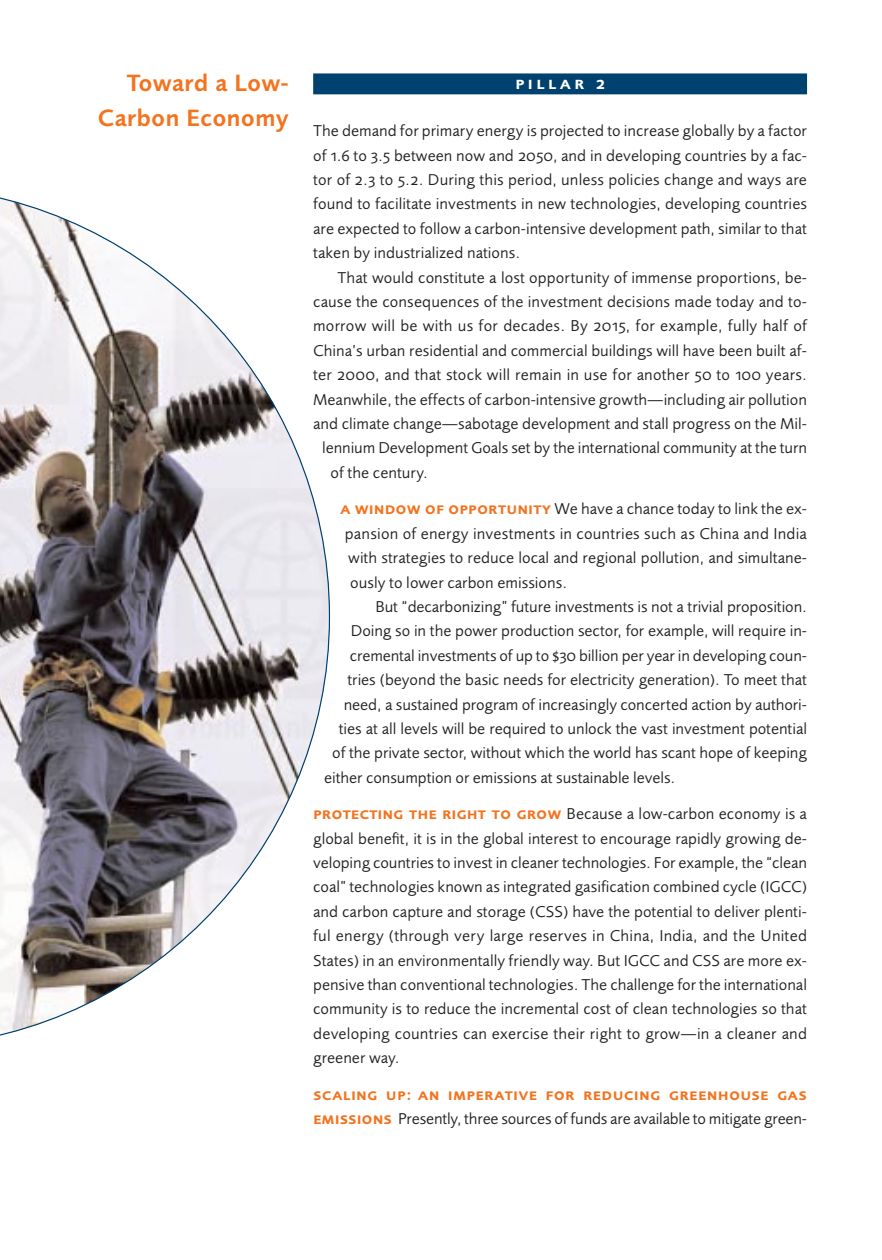
<style>
.page{position:relative;width:882px;height:1260px;background:#fff}
.page>*{position:absolute;margin:0;border:0;box-sizing:border-box;transform-origin:0 0}
.t1{font:600 26.07px/34.8px "Foundry Intl";color:#f3731f;text-align:right}
.t2{font:17.5px/24.3px "Foundry Intl";color:#231f1f;text-align:justify}
.t3{font:600 17.5px "Foundry Intl SC";letter-spacing:.01em;color:#f3731f}
.t4{font:600 17.5px "Foundry Sans Expert";letter-spacing:.195em;color:#fff}
.s1{font-family:"Foundry Intl SC";font-weight:600;color:#f3731f}
</style>
<div class="page">
<div style="left:313px;top:73px;width:494px;height:21px;background:#00426f"></div>
<svg style="left:0;top:197px;width:330px;height:839px"></svg>
<h1 class="t1" style="left:98px;top:68px;width:193px">Toward a Low-<br>Carbon Economy</h1>
<p class="t4" style="left:515px;top:73px;width:91px">pillar 2</p>
<p class="t2" style="left:313px;top:120px;width:495px">The demand for primary energy is projected to increase globally by a factor of 1.6 to 3.5 between now and 2050, and in developing countries by a fac&shy;tor of 2.3 to 5.2. During this period, unless policies change and ways are found to facilitate investments in new technologies, developing countries are expected to follow a carbon-intensive development path, similar to that taken by industrialized nations.</p>
<p class="t2" style="left:338px;top:266px;width:471px">That would constitute a lost opportunity of immense proportions, be-</p>
<p class="t2" style="left:313px;top:291px;width:495px">cause the consequences of the investment decisions made today and to-</p>
<p class="t2" style="left:313px;top:315px;width:495px">morrow will be with us for decades. By 2015, for example, fully half of</p>
<p class="t2" style="left:313px;top:340px;width:495px">China’s urban residential and commercial buildings will have been built af-</p>
<p class="t2" style="left:313px;top:364px;width:495px">ter 2000, and that stock will remain in use for another 50 to 100 years.</p>
<p class="t2" style="left:313px;top:388px;width:495px">Meanwhile, the effects of carbon-intensive growth—including air pollution</p>
<p class="t2" style="left:313px;top:413px;width:495px">and climate change—sabotage development and stall progress on the Mil-</p>
<p class="t2" style="left:322px;top:437px;width:486px">lennium Development Goals set by the international community at the turn</p>
<p class="t2" style="left:330px;top:462px;width:99px">of the century.</p>
<p class="t2" style="left:340px;top:498px;width:468px"><span class="s1">a window of opportunity</span> We have a chance today to link the ex-</p>
<p class="t2" style="left:345px;top:523px;width:464px">pansion of energy investments in countries such as China and India</p>
<p class="t2" style="left:348px;top:547px;width:460px">with strategies to reduce local and regional pollution, and simultane-</p>
<p class="t2" style="left:350px;top:571px;width:218px">ously to lower carbon emissions.</p>
<p class="t2" style="left:375px;top:596px;width:433px">But “decarbonizing” future investments is not a trivial proposition.</p>
<p class="t2" style="left:351px;top:620px;width:458px">Doing so in the power production sector, for example, will require in-</p>
<p class="t2" style="left:350px;top:645px;width:459px">cremental investments of up to $30 billion per year in developing coun-</p>
<p class="t2" style="left:347px;top:669px;width:461px">tries (beyond the basic needs for electricity generation). To meet that</p>
<p class="t2" style="left:344px;top:693px;width:465px">need, a sustained program of increasingly concerted action by authori-</p>
<p class="t2" style="left:339px;top:718px;width:470px">ties at all levels will be required to unlock the vast investment potential</p>
<p class="t2" style="left:332px;top:742px;width:476px">of the private sector, without which the world has scant hope of keeping</p>
<p class="t2" style="left:324px;top:767px;width:353px">either consumption or emissions at sustainable levels.</p>
<p class="t2" style="left:313px;top:803px;width:495px"><span class="s1">protecting the right to grow</span> Because a low-carbon economy is a global benefit, it is in the global interest to encourage rapidly growing de&shy;veloping countries to invest in cleaner technologies. For example, the “clean coal” technologies known as integrated gasification combined cycle (IGCC) and carbon capture and storage (CSS) have the potential to deliver plenti&shy;ful energy (through very large reserves in China, India, and the United States) in an environmentally friendly way. But IGCC and CSS are more ex&shy;pensive than conventional technologies. The challenge for the international community is to reduce the incremental cost of clean technologies so that developing countries can exercise their right to grow—in a cleaner and greener way.</p>
<p class="t3" style="left:313px;top:1084px;width:495px">scaling up: an imperative for reducing greenhouse gas</p>
<p class="t2" style="left:313px;top:1108px;width:495px"><span class="s1">emissions</span> Presently, three sources of funds are available to mitigate green-</p>
</div>
